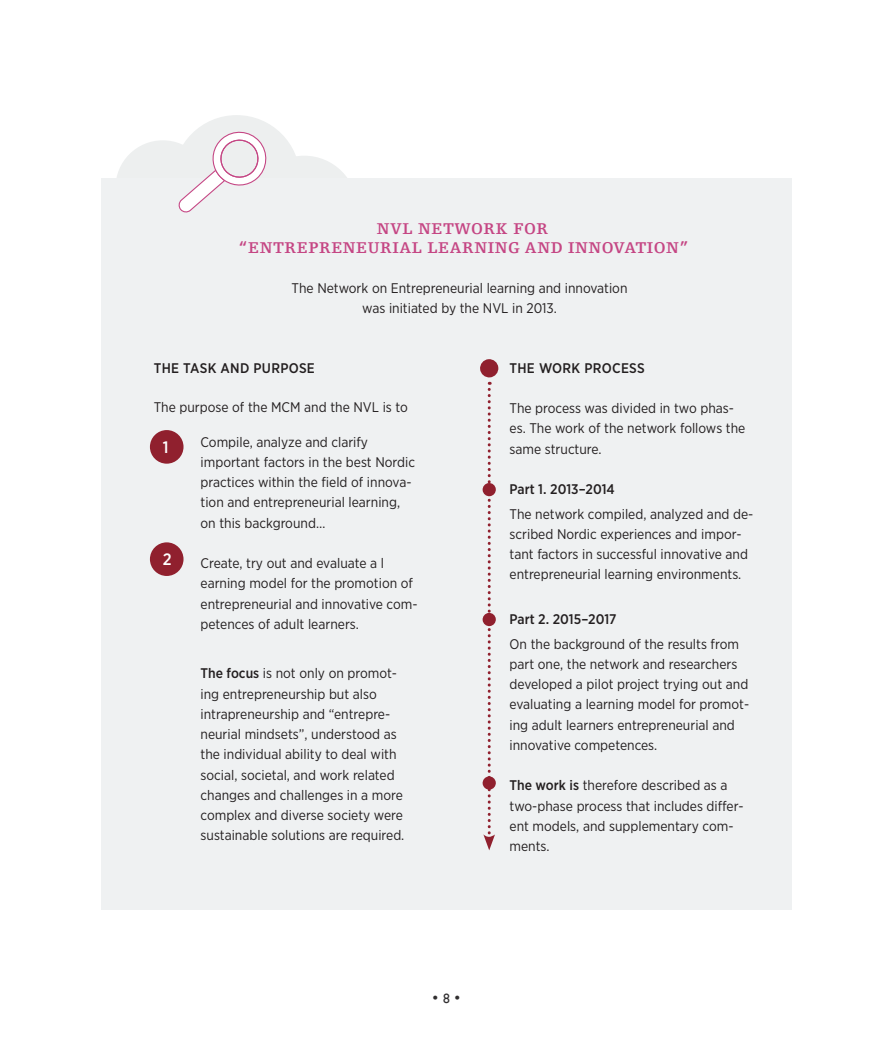
<style>
.page{position:relative;width:893px;height:1063px;background:#fff}
.page>*{position:absolute;margin:0;border:0;box-sizing:border-box;transform-origin:0 0}
.Leipis{font:700 16.5px/18.8px "Egyptienne F";letter-spacing:.03em;color:#c54684;text-align:center}
.Leipis-2{font:500 16.5px "Gotham Narrow";color:#fff}
.Leipis-3{font:13.95px/20.2px "Gotham Narrow";color:#231f20}
.Leipis-4{font:500 13.95px "Gotham Narrow";letter-spacing:.01em;color:#231f20}
.t1{font:500 13.5px "Futura";color:#312f30}
.s1{font-weight:500}
.s2{font-family:"Gill Sans";font-weight:400}
</style>
<div class="page">
<div style="left:115px;top:140px;width:95px;height:95px;background:#edefef;border-radius:50%"></div>
<div style="left:173px;top:115px;width:127px;height:127px;background:#edefef;border-radius:50%"></div>
<div style="left:251px;top:156px;width:106px;height:106px;background:#edefef;border-radius:50%"></div>
<div style="left:101px;top:179px;width:691px;height:731px;background:#eff1f2"></div>
<div style="left:150px;top:430px;width:34px;height:34px;background:#90202e;border-radius:50%"></div>
<div style="left:150px;top:542px;width:34px;height:34px;background:#90202e;border-radius:50%"></div>
<svg style="left:483px;top:382px;width:12px;height:468px"></svg>
<div style="left:480px;top:359px;width:19px;height:19px;background:#90202e;border-radius:50%"></div>
<div style="left:482px;top:483px;width:14px;height:14px;background:#90202e;border-radius:50%"></div>
<div style="left:482px;top:613px;width:14px;height:13px;background:#90202e;border-radius:50%"></div>
<div style="left:482px;top:776px;width:14px;height:14px;background:#90202e;border-radius:50%"></div>
<svg style="left:177px;top:131px;width:90px;height:82px"></svg>
<p class="Leipis" style="left:239px;top:219px;width:452px">NVL NETWORK FOR<br>“ENTREPRENEURIAL LEARNING AND INNOVATION”</p>
<p class="Leipis-3" style="left:292px;top:278px;width:337px;text-align:center">The Network on Entrepreneurial learning and innovation was initiated by the NVL in 2013.</p>
<p class="Leipis-4" style="left:154px;top:359px;width:163px">THE TASK AND PURPOSE</p>
<p class="Leipis-3" style="left:154px;top:397px;width:256px">The purpose of the MCM and the NVL is to</p>
<p class="Leipis-3" style="left:201px;top:431px;width:216px">Compile, analyze and clarify important factors in the best Nordic practices within the field of innova&shy;tion and entrepreneurial learning, on this background…</p>
<p class="Leipis-3" style="left:201px;top:553px;width:219px">Create, try out and evaluate a l earning model for the promotion of entrepreneurial and innovative com&shy;petences of adult learners.</p>
<p class="Leipis-2" style="left:163px;top:436px;width:7px">1</p>
<p class="Leipis-2" style="left:163px;top:549px;width:10px">2</p>
<p class="Leipis-3" style="left:201px;top:663px;width:204px"><span class="s1">The focus</span> is not only on promot&shy;ing entrepreneurship but also intrapreneurship and “entrepre&shy;neurial mindsets”, understood as the individual ability to deal with social, societal, and work related changes and challenges in a more complex and diverse society were sustainable solutions are required.</p>
<p class="Leipis-4" style="left:510px;top:359px;width:137px">THE WORK PROCESS</p>
<p class="Leipis-3" style="left:510px;top:398px;width:237px">The process was divided in two phas&shy;es. The work of the network follows the same structure.</p>
<p class="Leipis-4" style="left:510px;top:480px;width:107px">Part 1. 2013–2014</p>
<p class="Leipis-3" style="left:510px;top:503px;width:245px">The network compiled, analyzed and de&shy;scribed Nordic experiences and impor&shy;tant factors in successful innovative and entrepreneurial learning environments.</p>
<p class="Leipis-4" style="left:510px;top:610px;width:109px">Part 2. 2015–2017</p>
<p class="Leipis-3" style="left:510px;top:633px;width:241px">On the background of the results from part one, the network and researchers developed a pilot project trying out and evaluating a learning model for promot&shy;ing adult learners entrepreneurial and innovative competences.</p>
<p class="Leipis-3" style="left:510px;top:775px;width:236px"><span class="s1">The work is</span> therefore described as a two-phase process that includes differ&shy;ent models, and supplementary com&shy;ments.</p>
<p class="t1" style="left:432px;top:988px;width:31px">• <span class="s2">8</span> •</p>
</div>
